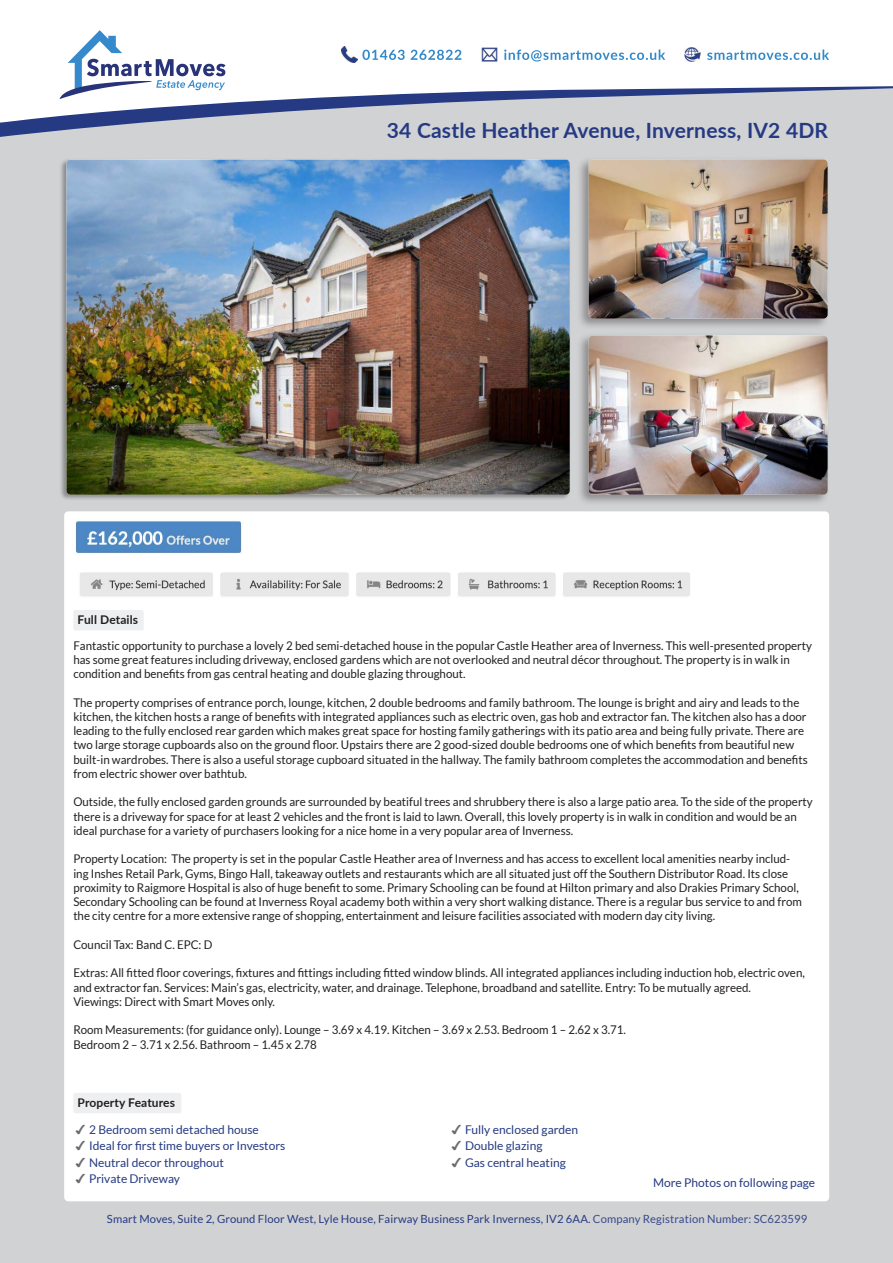
<style>
.page{position:relative;width:893px;height:1263px;background:#fff}
.page>*{position:absolute;margin:0;border:0;box-sizing:border-box;transform-origin:0 0}
.t1{font:700 21px "Lato";letter-spacing:.01em;color:#253a82}
.t2{font:12px/14.2px "Lato";color:#231f20;scale:.96 1}
.t3{font:12px "Lato";color:#253a82}
.t4{font:700 12px "Lato";letter-spacing:.01em;color:#231f20}
.t5{font:11.25px "Lato";letter-spacing:.01em;color:#253a82}
.s1{font-family:"Arial Unicode MS";color:#6c6d70}
.s2{color:#38498a}
</style>
<div class="page">
<div style="left:0;top:139px;width:893px;height:1124px;background:#d1d2d4"></div>
<div style="left:64px;top:511px;width:765px;height:690px;background:#fff;border-radius:4px"></div>
<div style="left:59px;top:158px;width:511px;height:343px;background:#231f20;opacity:.4"></div>
<img style="left:66px;top:160px;width:504px;height:335px">
<div style="left:73px;top:610px;width:71px;height:20px;background:#edeff0;border-radius:2px"></div>
<svg style="left:68px;top:30px;width:157px;height:55px"></svg>
<svg style="left:362px;top:49px;width:467px;height:13px"></svg>
<img style="left:342px;top:46px;width:16px;height:16px">
<img style="left:481px;top:47px;width:16px;height:15px">
<img style="left:685px;top:47px;width:16px;height:15px">
<svg style="left:0;top:85px;width:893px;height:54px;fill:#d1d2d4"></svg>
<div style="left:575px;top:156px;width:255px;height:175px;background:#231f20;opacity:.4"></div>
<img style="left:589px;top:159px;width:239px;height:160px">
<div style="left:575px;top:332px;width:255px;height:175px;background:#231f20;opacity:.4"></div>
<img style="left:589px;top:335px;width:239px;height:160px">
<img style="left:75px;top:518px;width:615px;height:79px">
<div style="left:73px;top:1093px;width:108px;height:20px;background:#edeff0;border-radius:2px"></div>
<p class="t4" style="left:78px;top:611px;width:62px">Full Details</p>
<p class="t1" style="left:387px;top:115px;width:443px">34 Castle Heather Avenue, Inverness, IV2 4DR</p>
<p class="t2" style="left:73px;top:638px;width:771px">Fantastic opportunity to purchase a lovely 2 bed semi-detached house in the popular Castle Heather area of Inverness. This well-presented property has some great features including driveway, enclosed gardens which are not overlooked and neutral décor throughout. The property is in walk in</p>
<p class="t2" style="left:73px;top:667px;width:410px">condition and benefits from gas central heating and double glazing throughout.</p>
<p class="t2" style="left:73px;top:695px;width:767px">The property comprises of entrance porch, lounge, kitchen, 2 double bedrooms and family bathroom. The lounge is bright and airy and leads to the kitchen, the kitchen hosts a range of benefits with integrated appliances such as electric oven, gas hob and extractor fan. The kitchen also has a door leading to the fully enclosed rear garden which makes great space for hosting family gatherings with its patio area and being fully private. There are two large storage cupboards also on the ground floor. Upstairs there are 2 good-sized double bedrooms one of which benefits from beautiful new built-in wardrobes. There is also a useful storage cupboard situated in the hallway. The family bathroom completes the accommodation and benefits from electric shower over bathtub.</p>
<p class="t2" style="left:73px;top:795px;width:772px">Outside, the fully enclosed garden grounds are surrounded by beatiful trees and shrubbery there is also a large patio area. To the side of the property there is a driveway for space for at least 2 vehicles and the front is laid to lawn. Overall, this lovely property is in walk in condition and would be an ideal purchase for a variety of purchasers looking for a nice home in a very popular area of Inverness.</p>
<p class="t2" style="left:73px;top:852px;width:760px">Property Location: The property is set in the popular Castle Heather area of Inverness and has access to excellent local amenities nearby includ&shy;ing Inshes Retail Park, Gyms, Bingo Hall, takeaway outlets and restaurants which are all situated just off the Southern Distributor Road. Its close proximity to Raigmore Hospital is also of huge benefit to some. Primary Schooling can be found at Hilton primary and also Drakies Primary School, Secondary Schooling can be found at Inverness Royal academy both within a very short walking distance. There is a regular bus service to and from the city centre for a more extensive range of shopping, entertainment and leisure facilities associated with modern day city living.</p>
<p class="t2" style="left:73px;top:937px;width:146px">Council Tax: Band C. EPC: D</p>
<p class="t2" style="left:73px;top:966px;width:763px">Extras: All fitted floor coverings, fixtures and fittings including fitted window blinds. All integrated appliances including induction hob, electric oven, and extractor fan. Services: Main’s gas, electricity, water, and drainage. Telephone, broadband and satellite. Entry: To be mutually agreed.</p>
<p class="t2" style="left:73px;top:994px;width:212px">Viewings: Direct with Smart Moves only.</p>
<p class="t2" style="left:73px;top:1023px;width:577px">Room Measurements: (for guidance only). Lounge – 3.69 x 4.19. Kitchen – 3.69 x 2.53. Bedroom 1 – 2.62 x 3.71.</p>
<p class="t2" style="left:73px;top:1037px;width:255px">Bedroom 2 – 3.71 x 2.56. Bathroom – 1.45 x 2.78</p>
<p class="t4" style="left:78px;top:1094px;width:99px">Property Features</p>
<p class="t3" style="left:76px;top:1122px;width:185px"><span class="s1">✔︎</span> 2 Bedroom semi detached house</p>
<p class="t3" style="left:76px;top:1139px;width:211px"><span class="s1">✔︎</span> Ideal for first time buyers or Investors</p>
<p class="t3" style="left:76px;top:1155px;width:150px"><span class="s1">✔︎</span> Neutral decor throughout</p>
<p class="t3" style="left:76px;top:1172px;width:106px"><span class="s1">✔︎</span> Private Driveway</p>
<p class="t3" style="left:451px;top:1122px;width:128px"><span class="s1">✔︎</span> Fully enclosed garden</p>
<p class="t3" style="left:451px;top:1139px;width:92px"><span class="s1">✔︎</span> Double glazing</p>
<p class="t3" style="left:451px;top:1155px;width:116px"><span class="s1">✔︎</span> Gas central heating</p>
<p class="t3" style="left:653px;top:1175px;width:164px">More Photos on following page</p>
<p class="t5" style="left:107px;top:1213px;width:702px">Smart Moves, Suite 2, Ground Floor West, Lyle House, Fairway Business Park Inverness, IV2 6AA. <span class="s2">Company Registration Number: SC623599</span></p>
</div>
